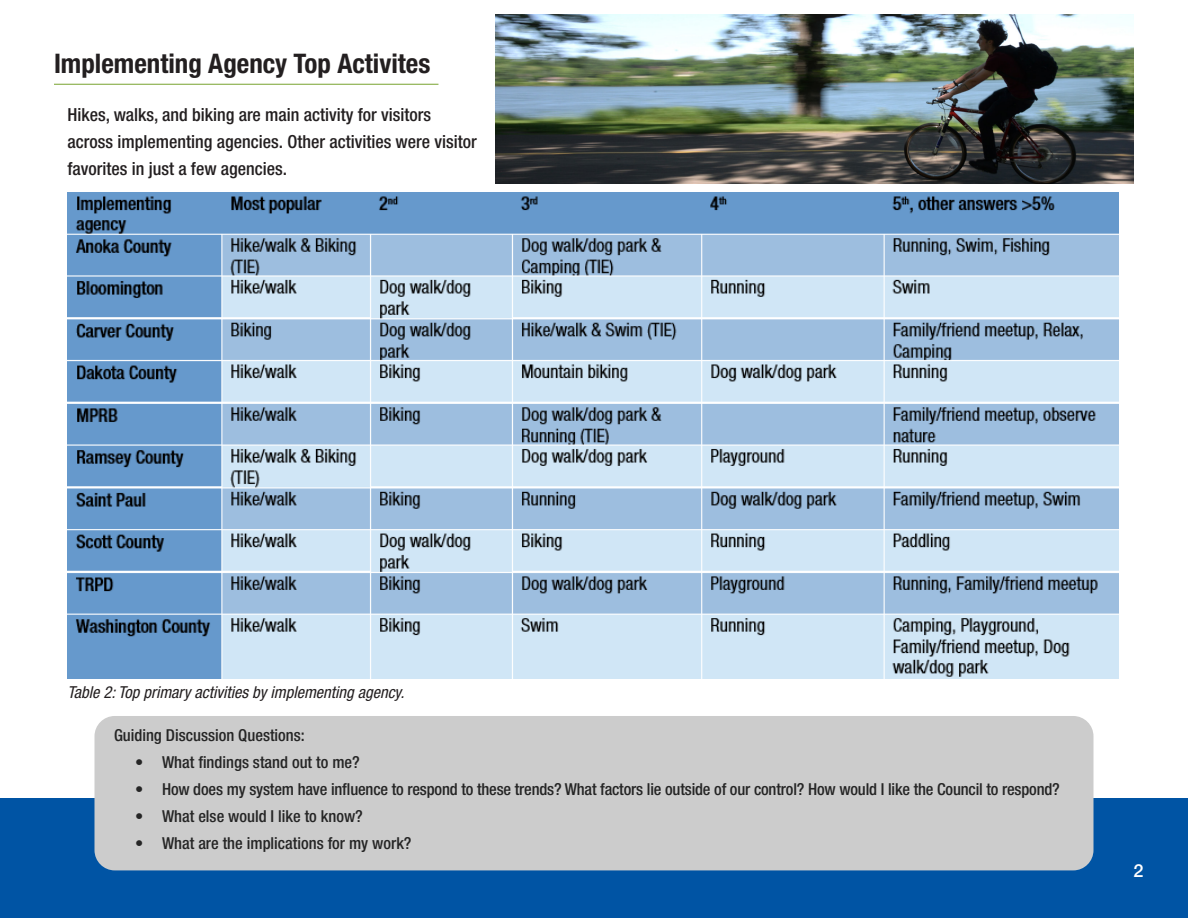
<style>
.page{position:relative;width:1188px;height:918px;background:#fff}
.page>*{position:absolute;margin:0;border:0;box-sizing:border-box;transform-origin:0 0}
.t1{font:700 condensed 27px "Helvetica Neue LT Std";color:#231f20}
.t2{font:500 condensed 18px/27px "Helvetica Neue LT Std";color:#231f20}
.t3{font:500 18px "Helvetica Neue LT Std";color:#fff}
.t4{font:500 condensed 16.5px "Helvetica Neue LT Std";letter-spacing:-.01em;color:#252525}
.t5{font:italic condensed 16.5px "Helvetica Neue LT Std";color:#231f20}
</style>
<div class="page">
<div style="left:0;top:798px;width:1188px;height:120px;background:#0054a4"></div>
<div style="left:94px;top:716px;width:1000px;height:154px;background:#ccc;border-radius:20px"></div>
<img style="left:68px;top:192px;width:1050px;height:486px">
<img style="left:496px;top:14px;width:638px;height:170px">
<hr style="left:54px;top:84px;width:384px;height:1px;background:#78a22f">
<p class="t1" style="left:54px;top:47px;width:378px">Implementing Agency Top Activites</p>
<p class="t2" style="left:68px;top:101px;width:411px">Hikes, walks, and biking are main activity for visitors across implementing agencies. Other activities were visitor favorites in just a few agencies.</p>
<p class="t5" style="left:68px;top:682px;width:338px">Table 2: Top primary activities by implementing agency.</p>
<p class="t4" style="left:114px;top:726px;width:192px">Guiding Discussion Questions:</p>
<p class="t4" style="left:135px;top:753px;width:226px">• What findings stand out to me?</p>
<p class="t4" style="left:135px;top:780px;width:926px">• How does my system have influence to respond to these trends? What factors lie outside of our control? How would I like the Council to respond?</p>
<p class="t4" style="left:135px;top:807px;width:229px">• What else would I like to know?</p>
<p class="t4" style="left:135px;top:834px;width:278px">• What are the implications for my work?</p>
<p class="t3" style="left:1134px;top:860px;width:12px">2</p>
</div>
